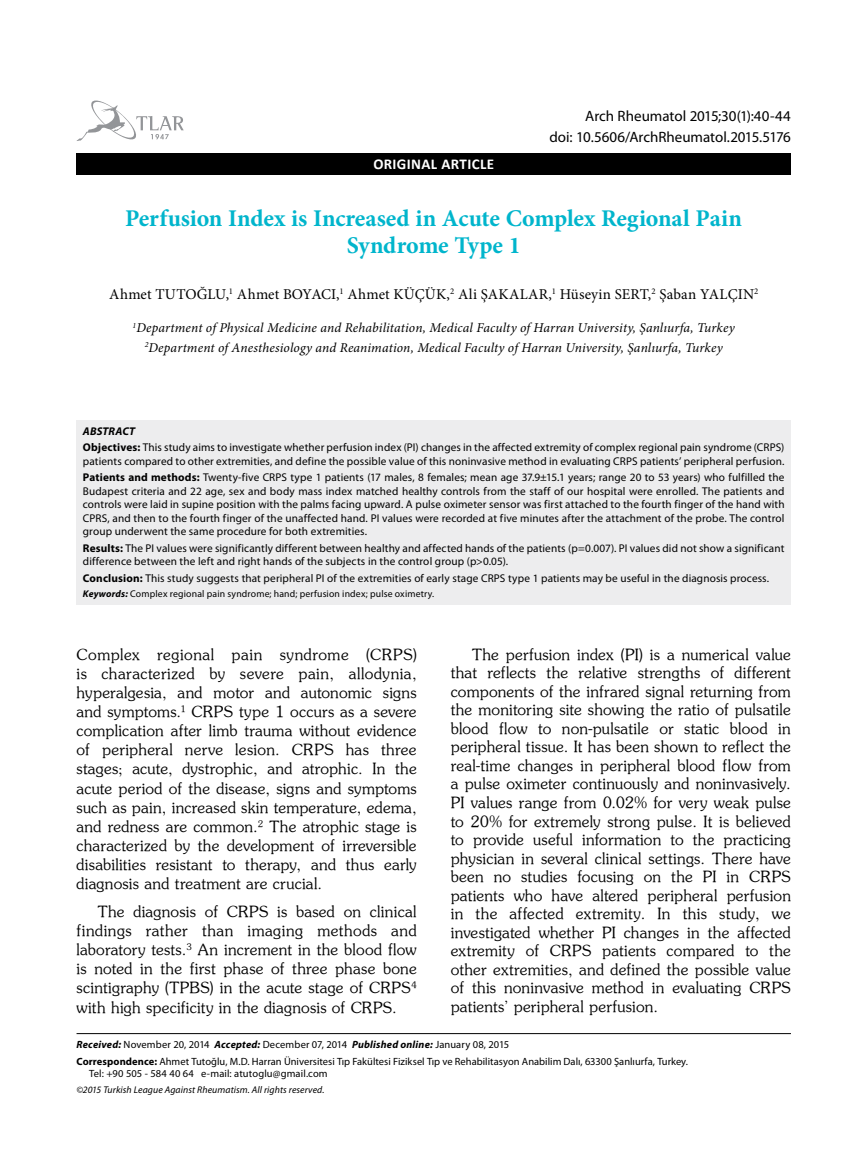
<style>
.page{position:relative;width:859px;height:1170px;background:#fff}
.page>*{position:absolute;margin:0;border:0;box-sizing:border-box;transform-origin:0 0}
.t1{font:700 24px/27px "Minion Pro";letter-spacing:-.005em;color:#00b5cc;text-align:center}
.t2{font:15.45px/18.6px "Souvenir Turk";letter-spacing:.015em;color:#000;text-align:justify}
.t3{font:15px "Minion Pro";letter-spacing:.01em;color:#000}
.t4{font:15px "Myriad Pro";color:#000}
.t5{font:700 15px "Calibri";letter-spacing:.02em;color:#fff}
.t6{font:italic 13.5px/19.5px "Minion Pro";letter-spacing:.01em;color:#000;text-align:center}
.t7{font:11.25px/13.5px "Myriad Pro";letter-spacing:.01em;color:#000}
.t8{font:10.5px/16.8px "Myriad Pro";color:#000}
.t9{font:9.75px "Myriad Pro";letter-spacing:.015em;color:#000}
.t10{font:italic 9.75px "Myriad Pro";letter-spacing:.01em;color:#000}
.s1{font-weight:700;font-style:italic}
.s2{font-weight:700}
</style>
<div class="page">
<div style="left:77px;top:153px;width:714px;height:21px;background:#000"></div>
<svg style="left:76px;top:100px;width:108px;height:41px"></svg>
<hr style="left:77px;top:1033px;width:714px;height:1px;background:#000">
<div style="left:77px;top:420px;width:714px;height:184px;background:#ededee"></div>
<p class="t4" style="left:585px;top:107px;width:207px">Arch Rheumatol 2015;30(1):40-44</p>
<p class="t5" style="left:373px;top:155px;width:122px">ORIGINAL ARTICLE</p>
<p class="t4" style="left:549px;top:127px;width:243px">doi: 10.5606/ArchRheumatol.2015.5176</p>
<h1 class="t1" style="left:125px;top:204px;width:618px">Perfusion Index is Increased in Acute Complex Regional Pain<br>Syndrome Type 1</h1>
<p class="t3" style="left:109px;top:284px;width:650px">Ahmet TUTOĞLU,<sup>1</sup> Ahmet BOYACI,<sup>1</sup> Ahmet KÜÇÜK,<sup>2</sup> Ali ŞAKALAR,<sup>1</sup> Hüseyin SERT,<sup>2</sup> Şaban YALÇIN<sup>2</sup></p>
<p class="t6" style="left:133px;top:318px;width:604px"><sup>1</sup>Department of Physical Medicine and Rehabilitation, Medical Faculty of Harran University, Şanlıurfa, Turkey<br><sup>2</sup>Department of Anesthesiology and Reanimation, Medical Faculty of Harran University, Şanlıurfa, Turkey</p>
<p class="t7" style="left:83px;top:422px;width:703px;line-height:16.5px"><span class="s1">ABSTRACT<br></span><span class="s2">Objectives:</span> This study aims to investigate whether perfusion index (PI) changes in the affected extremity of complex regional pain syndrome (CRPS)</p>
<p class="t7" style="left:83px;top:452px;width:703px;line-height:16.5px">patients compared to other extremities, and define the possible value of this noninvasive method in evaluating CRPS patients’ peripheral perfusion.<br><span class="s2">Patients and methods:</span> Twenty-five CRPS type 1 patients (17 males, 8 females; mean age 37.9±15.1 years; range 20 to 53 years) who fulfilled the</p>
<p class="t7" style="left:83px;top:484px;width:703px;text-align:justify">Budapest criteria and 22 age, sex and body mass index matched healthy controls from the staff of our hospital were enrolled. The patients and controls were laid in supine position with the palms facing upward. A pulse oximeter sensor was first attached to the fourth finger of the hand with CPRS, and then to the fourth finger of the unaffected hand. PI values were recorded at five minutes after the attachment of the probe. The control group underwent the same procedure for both extremities.</p>
<p class="t7" style="left:83px;top:541px;width:703px"><span class="s2">Results:</span> The PI values were significantly different between healthy and affected hands of the patients (p=0.007). PI values did not show a significant difference between the left and right hands of the subjects in the control group (p&gt;0.05).</p>
<p class="t7" style="left:83px;top:571px;width:688px"><span class="s2">Conclusion:</span> This study suggests that peripheral PI of the extremities of early stage CRPS type 1 patients may be useful in the diagnosis process.</p>
<p class="t9" style="left:83px;top:587px;width:353px"><span class="s1">Keywords:</span> Complex regional pain syndrome; hand; perfusion index; pulse oximetry.</p>
<p class="t2" style="left:77px;top:644px;width:342px;line-height:19.2px">Complex regional pain syndrome (CRPS) is characterized by severe pain, allodynia, hyperalgesia, and motor and autonomic signs and symptoms.<sup>1</sup> CRPS type 1 occurs as a severe complication after limb trauma without evidence of peripheral nerve lesion. CRPS has three stages; acute, dystrophic, and atrophic. In the acute period of the disease, signs and symptoms such as pain, increased skin temperature, edema, and redness are common.<sup>2</sup> The atrophic stage is characterized by the development of irreversible disabilities resistant to therapy, and thus early diagnosis and treatment are crucial.</p>
<p class="t2" style="left:77px;top:901px;width:342px;line-height:19.2px;text-indent:21px">The diagnosis of CRPS is based on clinical findings rather than imaging methods and laboratory tests.<sup>3</sup> An increment in the blood flow is noted in the first phase of three phase bone scintigraphy (TPBS) in the acute stage of CRPS<sup>4 </sup>with high specificity in the diagnosis of CRPS.</p>
<p class="t2" style="left:451px;top:644px;width:342px;text-indent:21px">The perfusion index (PI) is a numerical value that reflects the relative strengths of different components of the infrared signal returning from the monitoring site showing the ratio of pulsatile blood flow to non-pulsatile or static blood in peripheral tissue. It has been shown to reflect the real-time changes in peripheral blood flow from a pulse oximeter continuously and noninvasively.<br>PI values range from 0.02% for very weak pulse to 20% for extremely strong pulse. It is believed to provide useful information to the practicing physician in several clinical settings. There have been no studies focusing on the PI in CRPS patients who have altered peripheral perfusion in the affected extremity. In this study, we investigated whether PI changes in the affected extremity of CRPS patients compared to the other extremities, and defined the possible value of this noninvasive method in evaluating CRPS patients’ peripheral perfusion.</p>
<p class="t8" style="left:77px;top:1035px;width:613px"><span class="s1">Received:</span> November 20, 2014 <span class="s1">Accepted:</span> December 07, 2014 <span class="s1">Published online:</span> January 08, 2015<br><span class="s2">Correspondence:</span> Ahmet Tutoğlu, M.D. Harran Üniversitesi Tıp Fakültesi Fiziksel Tıp ve Rehabilitasyon Anabilim Dalı, 63300 Şanlıurfa, Turkey.</p>
<p class="t8" style="left:89px;top:1065px;width:240px">Tel: +90 505 - 584 40 64 e-mail: atutoglu@gmail.com</p>
<p class="t10" style="left:77px;top:1083px;width:250px">©2015 Turkish League Against Rheumatism. All rights reserved.</p>
</div>
